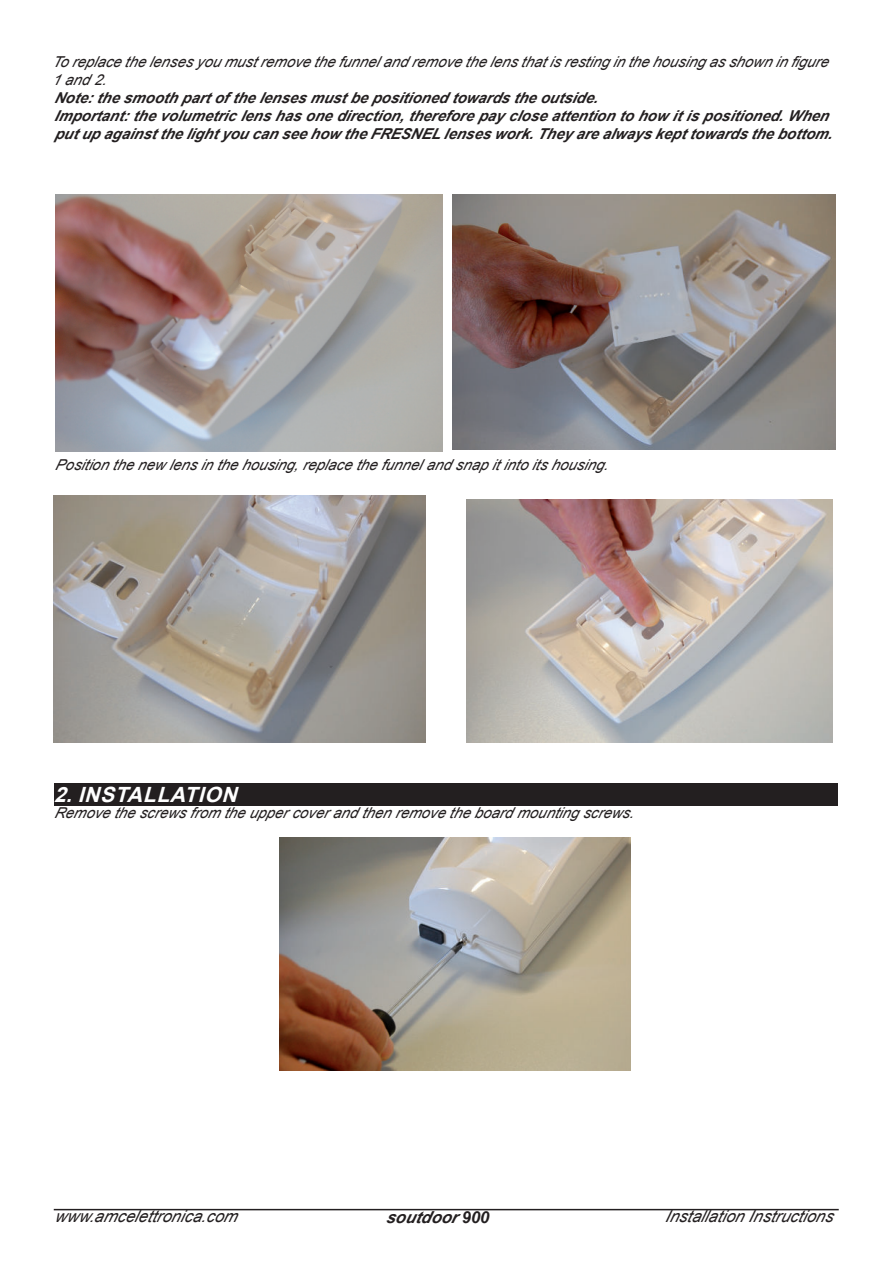
<style>
.page{position:relative;width:893px;height:1263px;background:#fff}
.page>*{position:absolute;margin:0;border:0;box-sizing:border-box;transform-origin:0 0}
.t1{font:italic 700 21px "Arial";color:#fff}
.t2{font:italic 16.5px "Arial";color:#231f20}
.t3{font:italic 700 16.5px "Arial";color:#231f20}
.t4{font:italic 700 15px/18px "Arial";color:#231f20}
.t5{font:italic 15px/18px "Arial";color:#231f20}
</style>
<div class="page">
<hr style="left:54px;top:1209px;width:785px;height:1px;background:#231f20">
<img style="left:55px;top:195px;width:387px;height:257px">
<img style="left:452px;top:195px;width:384px;height:254px">
<img style="left:53px;top:495px;width:373px;height:248px">
<img style="left:467px;top:500px;width:365px;height:243px">
<div style="left:54px;top:783px;width:783px;height:23px;background:#231f20"></div>
<img style="left:280px;top:837px;width:351px;height:233px">
<p class="t5" style="left:52px;top:55px;width:781px">To replace the lenses you must remove the funnel and remove the lens that is resting in the housing as shown in figure<br>1 and 2.</p>
<p class="t4" style="left:54px;top:91px;width:783px">Note:the smooth part of the lenses must be positioned towards the outside.<br>Imp ortant:the volumetric lens has one direction,therefore pay close attention to how it is p ositioned.When p ut up against the light you can see how the FRESNEL lenses work.They are always kep t towards the bottom.</p>
<p class="t5" style="left:55px;top:457px;width:558px">Position the new lens in the housing,replace the funnel and snap it into its housing.</p>
<h1 class="t1" style="left:54px;top:787px;width:189px">2.INSTALLATION</h1>
<p class="t5" style="left:54px;top:805px;width:585px">Remove the screws from the upp er cover and then remove the board mounting screws.</p>
<p class="t2" style="left:55px;top:1209px;width:188px">www.amcelettronica.com</p>
<p class="t3" style="left:386px;top:1211px;width:105px">soutdoor 9 0 0</p>
<p class="t2" style="left:665px;top:1210px;width:173px">Installation Instructions</p>
</div>
